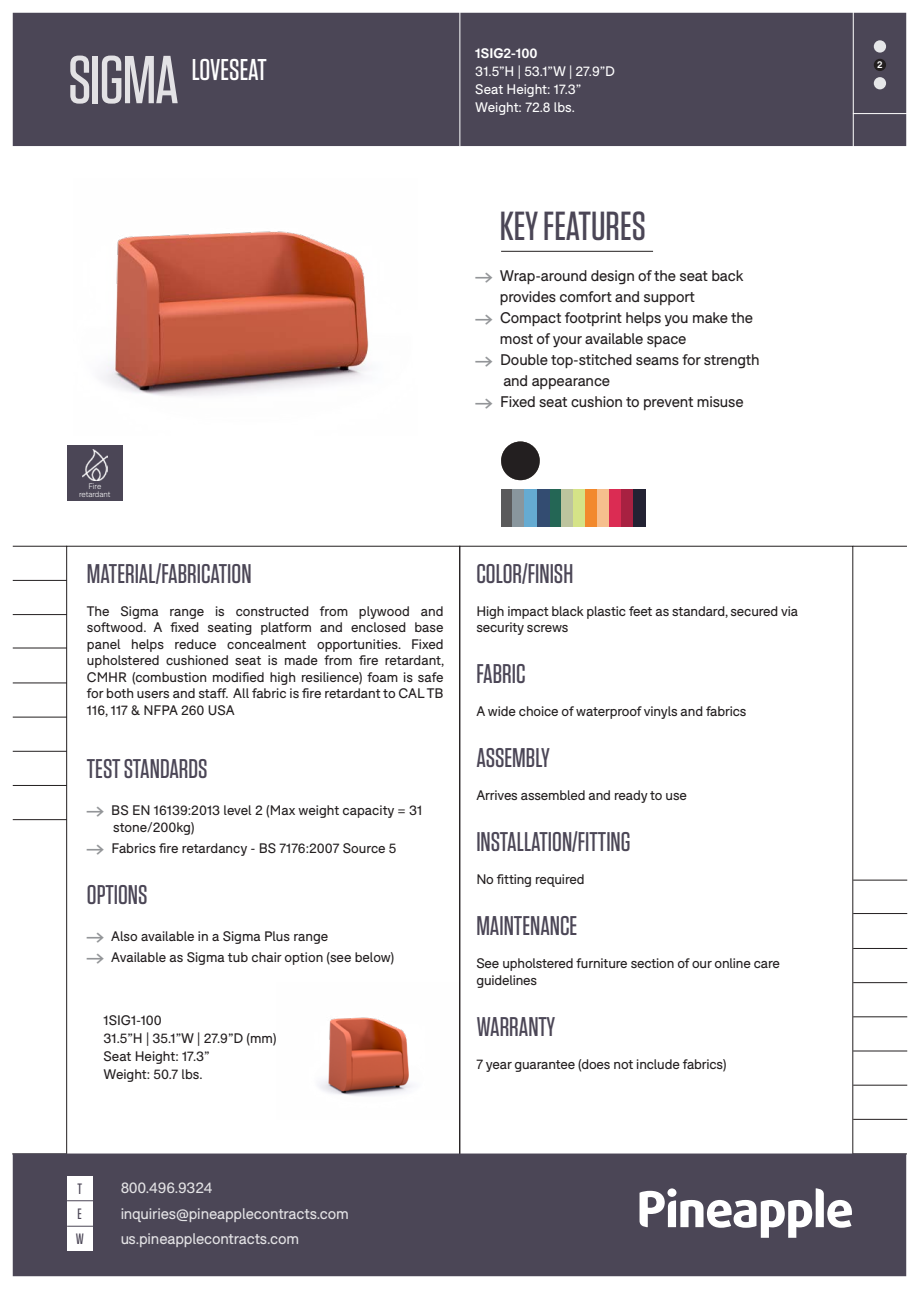
<style>
.page{position:relative;width:919px;height:1289px;background:#fff}
.page>*{position:absolute;margin:0;border:0;box-sizing:border-box;transform-origin:0 0}
.t1{font:500 67.5px "Tungsten";letter-spacing:-.02em;color:#fff}
.t2{font:500 40.5px "Tungsten";color:#4b4656}
.t3{font:500 30px "Tungsten";letter-spacing:-.005em;color:#fff}
.t4{font:500 27px "Tungsten";color:#4b4656}
.t5{font:15px "F37 Bolton";letter-spacing:-.01em;color:#231f20}
.t6{font:15px/25.3px "F37 Bolton";letter-spacing:-.01em;color:#fff}
.t7{font:500 15px "Tungsten";color:#4b4656}
.t8{font:13.5px/16.5px "F37 Bolton";letter-spacing:-.01em;color:#231f20}
.t9{font:13.5px "F37 Bolton";color:#fff}
.t10{font:700 13.5px "F37 Bolton";color:#fff}
.PRODUCT_DIMS{font:700 9.45px "F37 Bolton";color:#fff}
.t11{font:300 7.8px/7.8px "F37 Bolton";color:#fff;text-align:center}
.s1{font-family:"Pinearrow";font-size:15px;color:#939598}
.s2{font-family:"Pinearrow";color:#939598}
</style>
<div class="page">
<hr style="left:12px;top:1153px;width:54px;height:1px;background:#231f20">
<div style="left:13px;top:13px;width:893px;height:133px;background:#4b4656"></div>
<div style="left:13px;top:1153px;width:893px;height:123px;background:#4b4656;border:2px solid #4b4656"></div>
<hr style="left:853px;top:879px;width:54px;height:1px;background:#231f20">
<hr style="left:853px;top:1016px;width:54px;height:1px;background:#231f20">
<hr style="left:853px;top:948px;width:54px;height:1px;background:#231f20">
<hr style="left:853px;top:1084px;width:54px;height:1px;background:#231f20">
<hr style="left:853px;top:1050px;width:54px;height:1px;background:#231f20">
<hr style="left:853px;top:982px;width:54px;height:1px;background:#231f20">
<hr style="left:853px;top:1118px;width:54px;height:1px;background:#231f20">
<hr style="left:853px;top:913px;width:54px;height:1px;background:#231f20">
<svg style="left:639px;top:1188px;width:212px;height:49px"></svg>
<div style="left:667px;top:1188px;width:9px;height:8px;background:#fff;border-radius:50%"></div>
<div style="left:67px;top:1175px;width:26px;height:25px;background:#fff"></div>
<div style="left:67px;top:1200px;width:26px;height:25px;background:#fff"></div>
<svg style="left:67px;top:1200px;width:26px;height:1px"></svg>
<hr style="left:852px;top:546px;width:54px;height:1px;background:#231f20">
<hr style="left:501px;top:251px;width:152px;height:1px;background:#231f20">
<hr style="left:852px;top:12px;width:1px;height:135px;background:#fff">
<hr style="left:852px;top:113px;width:54px;height:1px;background:#fff">
<hr style="left:459px;top:12px;width:1px;height:134px;background:#fff">
<hr style="left:13px;top:614px;width:54px;height:1px;background:#231f20">
<hr style="left:13px;top:751px;width:54px;height:1px;background:#231f20">
<hr style="left:13px;top:682px;width:54px;height:1px;background:#231f20">
<hr style="left:13px;top:546px;width:54px;height:1px;background:#231f20">
<hr style="left:13px;top:819px;width:54px;height:1px;background:#231f20">
<hr style="left:13px;top:785px;width:54px;height:1px;background:#231f20">
<hr style="left:13px;top:716px;width:54px;height:1px;background:#231f20">
<hr style="left:13px;top:580px;width:54px;height:1px;background:#231f20">
<hr style="left:13px;top:647px;width:54px;height:1px;background:#231f20">
<div style="left:67px;top:1225px;width:26px;height:25px;background:#fff"></div>
<svg style="left:67px;top:1225px;width:26px;height:1px"></svg>
<div style="left:873px;top:40px;width:13px;height:13px;background:#e6e7e9;border-radius:50%"></div>
<div style="left:873px;top:59px;width:13px;height:12px;background:#231f20;border-radius:50%"></div>
<div style="left:873px;top:77px;width:13px;height:12px;background:#e6e7e9;border-radius:50%"></div>
<img style="left:101px;top:231px;width:268px;height:165px">
<div style="left:501px;top:490px;width:11px;height:37px;background:#5a5a5b"></div>
<div style="left:549px;top:490px;width:12px;height:37px;background:#246655"></div>
<div style="left:561px;top:490px;width:12px;height:37px;background:#bdc49e"></div>
<div style="left:512px;top:490px;width:13px;height:37px;background:#89969d"></div>
<div style="left:525px;top:490px;width:12px;height:37px;background:#65abd2"></div>
<div style="left:537px;top:490px;width:12px;height:37px;background:#334c71"></div>
<div style="left:573px;top:490px;width:12px;height:37px;background:#d5e387"></div>
<div style="left:585px;top:490px;width:12px;height:37px;background:#f2892c"></div>
<div style="left:597px;top:490px;width:12px;height:37px;background:#f6bf8d"></div>
<div style="left:609px;top:490px;width:12px;height:37px;background:#db2c53"></div>
<div style="left:621px;top:490px;width:12px;height:37px;background:#a82141"></div>
<div style="left:633px;top:490px;width:12px;height:37px;background:#232233"></div>
<div style="left:67px;top:445px;width:56px;height:56px;background:#4b4656"></div>
<img style="left:82px;top:449px;width:25px;height:31px">
<img style="left:319px;top:982px;width:141px;height:137px">
<svg style="left:501px;top:441px;width:38px;height:39px"></svg>
<h1 class="t1" style="left:68px;top:45px;width:112px">SIGMA</h1>
<p class="t3" style="left:192px;top:54px;width:77px">LOVESEAT</p>
<p class="t10" style="left:475px;top:45px;width:64px">1SIG2-100</p>
<p class="t9" style="left:475px;top:63px;width:141px">31.5”H | 53.1”W | 27.9”D</p>
<p class="t9" style="left:475px;top:81px;width:107px">Seat Height: 17.3”</p>
<p class="t9" style="left:475px;top:99px;width:101px">Weight: 72.8 lbs.</p>
<p class="t11" style="left:79px;top:482px;width:33px">Fire retardant</p>
<p class="t4" style="left:87px;top:559px;width:166px">MATERIAL/FABRICATION</p>
<p class="t8" style="left:87px;top:602px;width:359px;text-align:justify">The Sigma range is constructed from plywood and softwood. A fixed seating platform and enclosed base panel helps reduce concealment opportunities. Fixed upholstered cushioned seat is made from fire retardant, CMHR (combustion modified high resilience) foam is safe for both users and staff. All fabric is fire retardant to CAL TB 116, 117 &amp; NFPA 260 USA</p>
<p class="t4" style="left:87px;top:754px;width:122px">TEST STANDARDS</p>
<p class="t8" style="left:87px;top:802px;width:337px"><span class="s1">A</span> BS EN 16139:2013 level 2 (Max weight capacity = 31</p>
<p class="t8" style="left:113px;top:818px;width:83px">stone/200kg)</p>
<p class="t8" style="left:87px;top:839px;width:311px"><span class="s1">A</span> Fabrics fire retardancy - BS 7176:2007 Source 5</p>
<p class="t4" style="left:87px;top:880px;width:62px">OPTIONS</p>
<p class="t8" style="left:87px;top:928px;width:243px"><span class="s1">A</span> Also available in a Sigma Plus range</p>
<p class="t8" style="left:87px;top:949px;width:309px"><span class="s1">A</span> Available as Sigma tub chair option (see below)</p>
<p class="t8" style="left:103px;top:1012px;width:60px">1SIG1-100</p>
<p class="t8" style="left:103px;top:1030px;width:174px">31.5”H | 35.1”W | 27.9”D (mm)</p>
<p class="t8" style="left:103px;top:1048px;width:107px">Seat Height: 17.3”</p>
<p class="t8" style="left:103px;top:1066px;width:100px">Weight: 50.7 lbs.</p>
<p class="t2" style="left:499px;top:205px;width:148px">KEY FEATURES</p>
<p class="t5" style="left:475px;top:266px;width:269px"><span class="s2">A</span> Wrap-around design of the seat back</p>
<p class="t5" style="left:500px;top:287px;width:197px">provides comfort and support</p>
<p class="t5" style="left:475px;top:308px;width:279px"><span class="s2">A</span> Compact footprint helps you make the</p>
<p class="t5" style="left:500px;top:329px;width:188px">most of your available space</p>
<p class="t5" style="left:475px;top:350px;width:286px"><span class="s2">A</span> Double top-stitched seams for strength</p>
<p class="t5" style="left:503px;top:371px;width:108px">and appearance</p>
<p class="t5" style="left:475px;top:392px;width:270px"><span class="s2">A</span> Fixed seat cushion to prevent misuse</p>
<p class="t4" style="left:476px;top:559px;width:98px">COLOR/FINISH</p>
<p class="t8" style="left:476px;top:602px;width:323px">High impact black plastic feet as standard, secured via security screws</p>
<p class="t4" style="left:476px;top:659px;width:51px">FABRIC</p>
<p class="t8" style="left:476px;top:703px;width:272px">A wide choice of waterproof vinyls and fabrics</p>
<p class="t4" style="left:476px;top:743px;width:75px">ASSEMBLY</p>
<p class="t8" style="left:476px;top:787px;width:212px">Arrives assembled and ready to use</p>
<p class="t4" style="left:476px;top:827px;width:156px">INSTALLATION/FITTING</p>
<p class="t8" style="left:476px;top:871px;width:110px">No fitting required</p>
<p class="t4" style="left:476px;top:911px;width:102px">MAINTENANCE</p>
<p class="t8" style="left:476px;top:955px;width:305px">See upholstered furniture section of our online care guidelines</p>
<p class="t4" style="left:476px;top:1012px;width:80px">WARRANTY</p>
<p class="t8" style="left:476px;top:1055px;width:252px">7 year guarantee (does not include fabrics)</p>
<p class="t7" style="left:78px;top:1181px;width:6px">T</p>
<p class="t7" style="left:78px;top:1206px;width:6px">E</p>
<p class="t7" style="left:76px;top:1230px;width:10px">W</p>
<p class="t6" style="left:120px;top:1175px;width:230px">800.496.9324 inquiries@pineapplecontracts.com us.pineapplecontracts.com</p>
<p class="PRODUCT_DIMS" style="left:877px;top:59px;width:7px">2</p>
</div>
